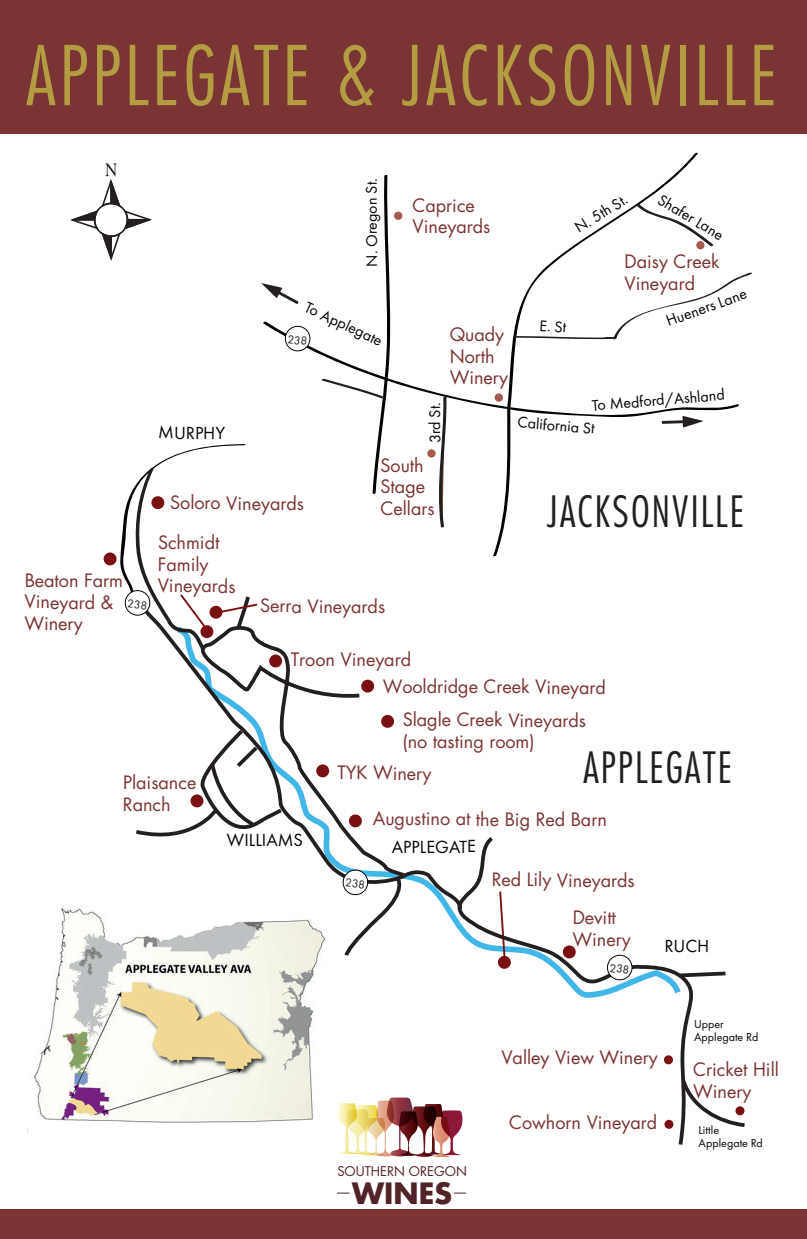
<style>
.page{position:relative;width:807px;height:1239px;background:#fff}
.page>*{position:absolute;margin:0;border:0;box-sizing:border-box;transform-origin:0 0}
.t1{font:300 condensed 80px "Futura Std";letter-spacing:.05em;color:#b39c41}
.t2{font:300 condensed 42px "Futura Std";letter-spacing:.05em;color:#231f20}
.t3{font:700 28.6px "Futura Std";color:#522326}
.t4{font:18.2px "Futura PT";letter-spacing:-.005em;color:#040503}
.t5{font:18px/21.6px "Futura Std";color:#7a3433}
.t6{font:16px "Futura PT";letter-spacing:-.005em;color:#040503}
.t7{font:13px "Futura Std";color:#522326}
.t8{font:12px/12.8px "Futura PT";color:#040503}
</style>
<div class="page">
<img style="left:33px;top:905px;width:282px;height:218px">
<div style="left:0;top:1209px;width:806px;height:29px;background:#7a3433"></div>
<div style="left:0;top:0;width:806px;height:134px;background:#7a3433"></div>
<svg style="left:337px;top:1097px;width:124px;height:60px"></svg>
<svg style="left:337px;top:1192px;width:12px;height:1px"></svg>
<svg style="left:453px;top:1192px;width:13px;height:1px"></svg>
<svg style="left:70px;top:163px;width:82px;height:98px"></svg>
<svg style="left:171px;top:912px;width:279px;height:88px"></svg>
<svg style="left:450px;top:837px;width:243px;height:311px"></svg>
<svg style="left:128px;top:653px;width:335px;height:259px"></svg>
<svg style="left:132px;top:727px;width:58px;height:117px"></svg>
<svg style="left:190px;top:639px;width:217px;height:239px"></svg>
<svg style="left:675px;top:969px;width:51px;height:10px"></svg>
<div style="left:663px;top:1055px;width:9px;height:9px;background:#791112;border-radius:50%"></div>
<div style="left:664px;top:1119px;width:9px;height:9px;background:#791112;border-radius:50%"></div>
<svg style="left:541px;top:152px;width:157px;height:120px"></svg>
<svg style="left:263px;top:321px;width:476px;height:96px"></svg>
<svg style="left:493px;top:406px;width:19px;height:150px"></svg>
<svg style="left:511px;top:272px;width:241px;height:68px"></svg>
<svg style="left:261px;top:283px;width:38px;height:22px"></svg>
<svg style="left:661px;top:415px;width:42px;height:13px"></svg>
<svg style="left:435px;top:396px;width:12px;height:132px"></svg>
<svg style="left:635px;top:203px;width:79px;height:44px"></svg>
<div style="left:696px;top:241px;width:8px;height:8px;background:#a7594e;border-radius:50%"></div>
<svg style="left:320px;top:175px;width:70px;height:319px"></svg>
<div style="left:427px;top:449px;width:8px;height:8px;background:#a7594e;border-radius:50%"></div>
<svg style="left:678px;top:1076px;width:67px;height:53px"></svg>
<div style="left:735px;top:1106px;width:9px;height:9px;background:#791112;border-radius:50%"></div>
<div style="left:394px;top:212px;width:8px;height:8px;background:#a7594e;border-radius:50%"></div>
<div style="left:361px;top:679px;width:13px;height:14px;background:#791112;border-radius:50%"></div>
<div style="left:316px;top:764px;width:13px;height:13px;background:#791112;border-radius:50%"></div>
<div style="left:103px;top:552px;width:14px;height:14px;background:#791112;border-radius:50%"></div>
<div style="left:348px;top:814px;width:14px;height:13px;background:#791112;border-radius:50%"></div>
<svg style="left:494px;top:393px;width:9px;height:9px"></svg>
<svg style="left:120px;top:444px;width:139px;height:209px"></svg>
<svg style="left:342px;top:869px;width:65px;height:90px"></svg>
<svg style="left:606px;top:954px;width:26px;height:26px"></svg>
<svg style="left:284px;top:325px;width:26px;height:26px"></svg>
<h1 class="t1" style="left:26px;top:28px;width:751px">APPLEGATE &amp; JACKSONVILLE</h1>
<p class="t5" style="left:24px;top:570px;width:100px">Beaton Farm<br>Vineyard &amp;<br>Winery</p>
<p class="t4" style="left:159px;top:421px;width:68px;rotate:1deg">MURPHY</p>
<p class="t6" style="left:362px;top:266px;width:90px;rotate:-90deg">N. Oregon St.</p>
<p class="t6" style="left:310px;top:297px;width:85px;rotate:25deg">To Applegate</p>
<p class="t5" style="left:412px;top:194px;width:79px">Caprice<br>Vineyards</p>
<p class="t6" style="left:425px;top:443px;width:43px;rotate:-90deg">3rd St.</p>
<p class="t5" style="left:449px;top:324px;width:60px">Quady<br>North<br>Winery</p>
<p class="t5" style="left:170px;top:492px;width:135px">Soloro Vineyards</p>
<p class="t5" style="left:380px;top:454px;width:56px">South<br>Stage<br>Cellars</p>
<p class="t5" style="left:158px;top:532px;width:79px">Schmidt<br>Family<br>Vineyards</p>
<p class="t5" style="left:260px;top:595px;width:127px">Serra Vineyards</p>
<p class="t5" style="left:291px;top:648px;width:122px">Troon Vineyard</p>
<p class="t6" style="left:664px;top:190px;width:75px;rotate:31deg">Shafer Lane</p>
<p class="t5" style="left:624px;top:251px;width:97px">Daisy Creek<br>Vineyard</p>
<p class="t6" style="left:571px;top:220px;width:60px;rotate:-31deg">N. 5th St.</p>
<p class="t6" style="left:663px;top:312px;width:86px;rotate:-20deg">Hueners Lane</p>
<p class="t6" style="left:540px;top:316px;width:28px;rotate:4deg">E. St</p>
<p class="t6" style="left:591px;top:396px;width:135px;rotate:-5deg">To Medford/Ashland</p>
<p class="t6" style="left:518px;top:412px;width:79px;rotate:5deg">California St</p>
<h2 class="t2" style="left:547px;top:487px;width:198px">JACKSONVILLE</h2>
<p class="t5" style="left:382px;top:676px;width:225px">Wooldridge Creek Vineyard</p>
<p class="t5" style="left:123px;top:772px;width:75px">Plaisance<br>Ranch</p>
<p class="t5" style="left:402px;top:709px;width:185px">Slagle Creek Vineyards (no tasting room)</p>
<h2 class="t2" style="left:583px;top:742px;width:150px">APPLEGATE</h2>
<p class="t5" style="left:337px;top:762px;width:95px">TYK Winery</p>
<p class="t5" style="left:373px;top:808px;width:236px">Augustino at the Big Red Barn</p>
<p class="t4" style="left:227px;top:829px;width:78px">WILLIAMS</p>
<p class="t4" style="left:392px;top:835px;width:86px">APPLEGATE</p>
<p class="t5" style="left:491px;top:869px;width:144px">Red Lily Vineyards</p>
<p class="t5" style="left:572px;top:906px;width:60px">Devitt<br>Winery</p>
<p class="t4" style="left:664px;top:935px;width:46px;rotate:1deg">RUCH</p>
<p class="t7" style="left:337px;top:1162px;width:131px">SOUTHERN OREGON</p>
<h3 class="t3" style="left:352px;top:1173px;width:101px">WINES</h3>
<p class="t5" style="left:501px;top:1046px;width:158px">Valley View Winery</p>
<p class="t5" style="left:509px;top:1111px;width:149px">Cowhorn Vineyard</p>
<p class="t8" style="left:694px;top:1017px;width:66px">Upper<br>Applegate Rd</p>
<p class="t5" style="left:693px;top:1059px;width:87px">Cricket Hill<br>Winery</p>
<p class="t8" style="left:698px;top:1123px;width:66px">Little<br>Applegate Rd</p>
</div>
